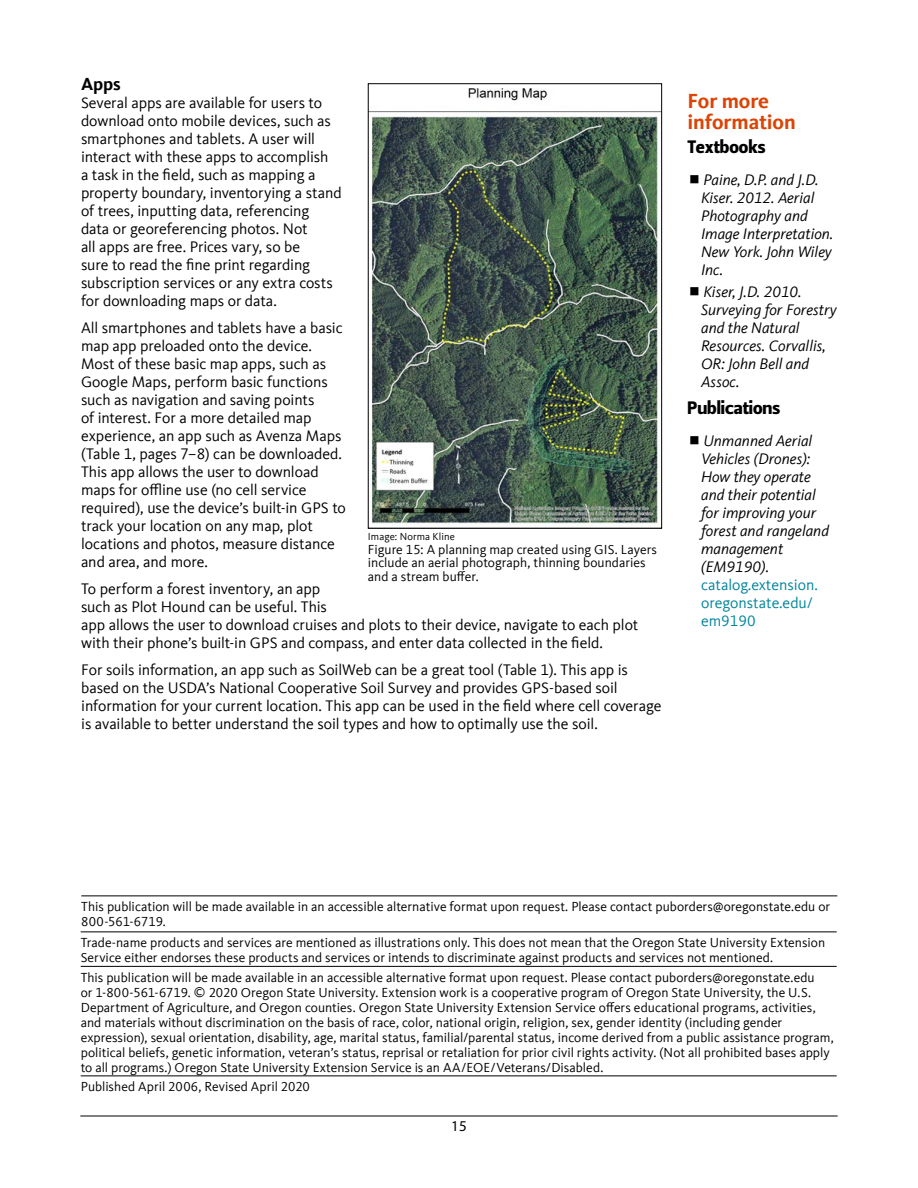
<style>
.page{position:relative;width:918px;height:1188px;background:#fff}
.page>*{position:absolute;margin:0;border:0;box-sizing:border-box;transform-origin:0 0}
.Subhead_14_orange{font:700 21px/21px "Kievit Offc";letter-spacing:-.01em;color:#dc4405}
.Breakout_bold{font:18px "Leitura Sans Grot 4";color:#000}
.Subhead_12{font:700 18px "Kievit Offc";color:#000}
.Body_Text1{font:15.75px/18px "Kievit Offc";letter-spacing:-.005em;color:#000}
.t1{font:italic 15.75px/18px "Kievit Offc";color:#000}
.t2{font:15px "Myriad Pro";color:#000}
.Disclaimer{font:13.5px/15px "Kievit Offc";color:#000}
.Credit{font:10.5px "Kievit Offc";letter-spacing:.01em;color:#000}
.s1{font-style:normal;color:#00859b}
</style>
<div class="page">
<hr style="left:80px;top:1116px;width:758px;height:1px;background:#000">
<img style="left:370px;top:88px;width:290px;height:438px">
<div style="left:368px;top:83px;width:294px;height:446px;border:1px solid #000"></div>
<hr style="left:81px;top:932px;width:756px;height:1px;background:#000">
<hr style="left:81px;top:966px;width:756px;height:1px;background:#000">
<hr style="left:81px;top:1076px;width:756px;height:1px;background:#000">
<hr style="left:81px;top:896px;width:756px;height:1px;background:#000">
<p class="Subhead_12" style="left:81px;top:73px;width:41px">Apps</p>
<p class="Body_Text1" style="left:81px;top:94px;width:262px">Several apps are available for users to download onto mobile devices, such as smartphones and tablets. A user will interact with these apps to accomplish<br>a task in the field, such as mapping a property boundary, inventorying a stand of trees, inputting data, referencing<br>data or georeferencing photos. Not<br>all apps are free. Prices vary, so be<br>sure to read the fine print regarding subscription services or any extra costs for downloading maps or data.</p>
<p class="Body_Text1" style="left:81px;top:319px;width:266px">All smartphones and tablets have a basic map app preloaded onto the device.<br>Most of these basic map apps, such as Google Maps, perform basic functions such as navigation and saving points<br>of interest. For a more detailed map experience, an app such as Avenza Maps (Table 1, pages 7–8) can be downloaded.<br>This app allows the user to download maps for offline use (no cell service required), use the device’s built-in GPS to track your location on any map, plot locations and photos, measure distance and area, and more.</p>
<p class="Body_Text1" style="left:81px;top:580px;width:559px">To perform a forest inventory, an app<br>such as Plot Hound can be useful. This<br>app allows the user to download cruises and plots to their device, navigate to each plot with their phone’s built-in GPS and compass, and enter data collected in the field.</p>
<p class="Body_Text1" style="left:81px;top:661px;width:582px">For soils information, an app such as SoilWeb can be a great tool (Table 1). This app is based on the USDA’s National Cooperative Soil Survey and provides GPS-based soil information for your current location. This app can be used in the field where cell coverage is available to better understand the soil types and how to optimally use the soil.</p>
<p class="Credit" style="left:368px;top:531px;width:89px">Image: Norma Kline</p>
<p class="Disclaimer" style="left:368px;top:542px;width:291px;line-height:13.5px">Figure 15: A planning map created using GIS. Layers include an aerial photograph, thinning boundaries and a stream buffer.</p>
<p class="Subhead_14_orange" style="left:688px;top:91px;width:110px">For more information</p>
<p class="Breakout_bold" style="left:688px;top:135px;width:80px">Textbooks</p>
<p class="t1" style="left:701px;top:170px;width:134px">Paine, D.P. and J.D.<br>Kiser. 2012. Aerial<br>Photography and<br>Image Interpretation.<br>New York. John Wiley<br>Inc.</p>
<p class="t1" style="left:701px;top:283px;width:137px">Kiser, J.D. 2010.<br>Surveying for Forestry and the Natural<br>Resources. Corvallis,<br>OR: John Bell and<br>Assoc.</p>
<p class="Breakout_bold" style="left:688px;top:396px;width:94px">Publications</p>
<p class="t1" style="left:701px;top:431px;width:129px">Unmanned Aerial<br>Vehicles (Drones):<br>How they operate and their potential for improving your forest and rangeland management (EM9190). <span class="s1">catalog.extension. oregonstate.edu/ em9190</span></p>
<p class="Disclaimer" style="left:81px;top:899px;width:750px">This publication will be made available in an accessible alternative format upon request. Please contact puborders@oregonstate.edu or<br>800-561-6719.</p>
<p class="Disclaimer" style="left:81px;top:935px;width:746px">Trade-name products and services are mentioned as illustrations only. This does not mean that the Oregon State University Extension<br>Service either endorses these products and services or intends to discriminate against products and services not mentioned.</p>
<p class="Disclaimer" style="left:81px;top:970px;width:755px">This publication will be made available in an accessible alternative format upon request. Please contact puborders@oregonstate.edu<br>or 1-800-561-6719. © 2020 Oregon State University. Extension work is a cooperative program of Oregon State University, the U.S.<br>Department of Agriculture, and Oregon counties. Oregon State University Extension Service offers educational programs, activities, and materials without discrimination on the basis of race, color, national origin, religion, sex, gender identity (including gender expression), sexual orientation, disability, age, marital status, familial/parental status, income derived from a public assistance program, political beliefs, genetic information, veteran’s status, reprisal or retaliation for prior civil rights activity. (Not all prohibited bases apply to all programs.) Oregon State University Extension Service is an AA/EOE/Veterans/Disabled.</p>
<p class="Disclaimer" style="left:81px;top:1079px;width:231px">Published April 2006, Revised April 2020</p>
<p class="t2" style="left:451px;top:1117px;width:17px">15</p>
</div>
